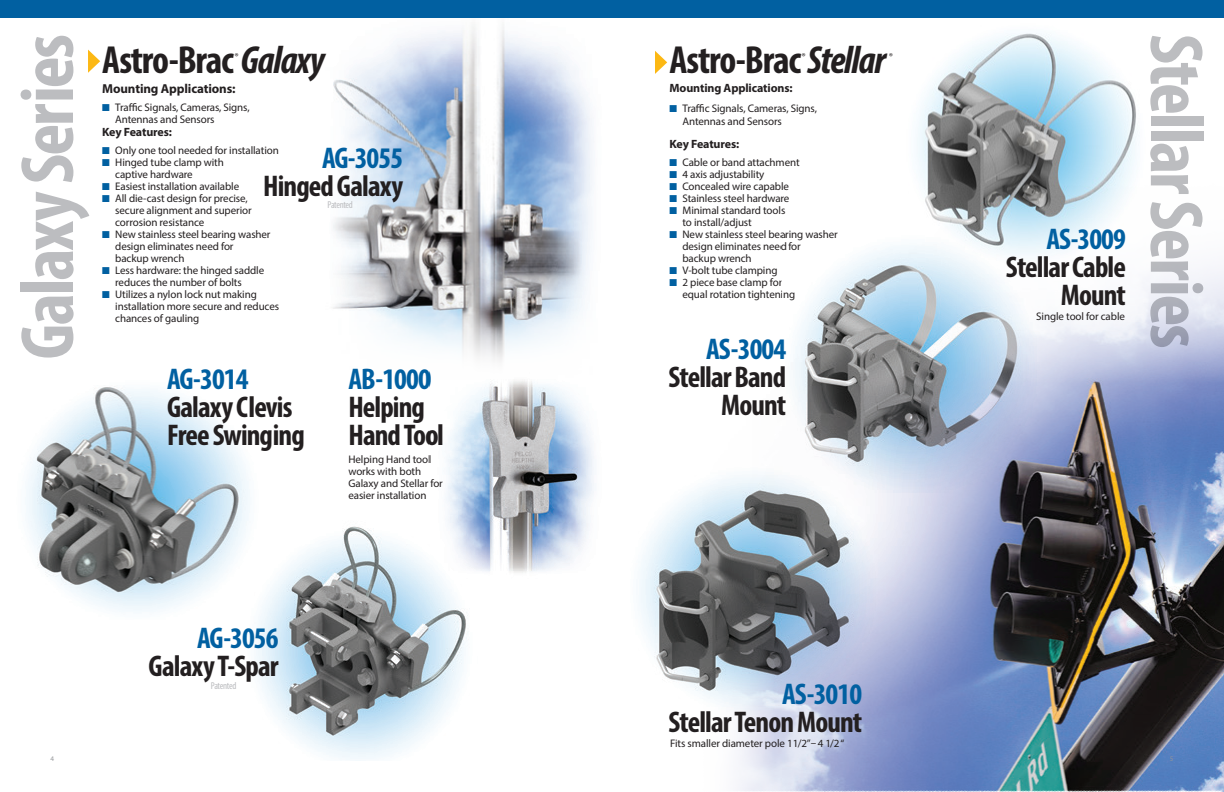
<style>
.page{position:relative;width:1224px;height:792px;background:#fff}
.page>*{position:absolute;margin:0;border:0;box-sizing:border-box;transform-origin:0 0}
.t1{font:700 condensed 76px "Myriad Pro";letter-spacing:-.03em;color:#bcbdc0}
.HEADS{font:700 condensed 39.3px "Myriad Pro";letter-spacing:-.03em;color:#231f20}
.PRODUCTS{font:700 condensed 30px/28px "Myriad Pro";letter-spacing:-.03em;color:#231f20}
.PRODUCTS-2{font:700 condensed 30px "Myriad Pro";letter-spacing:-.03em;color:#0160a1}
.HEADS-2{font:700 condensed 30px/28px "Myriad Pro";letter-spacing:-.03em;color:#231f20;text-align:right}
.t2{font:700 13px "Myriad Pro";letter-spacing:-.01em;color:#231f20}
.t3{font:700 12px "Myriad Pro";letter-spacing:-.01em;color:#231f20}
.BODY{font:11px/12px "Myriad Pro";letter-spacing:-.01em;color:#231f20}
.HEADS-3{font:condensed 10px "Myriad Pro";letter-spacing:-.04em;color:#bcbdc0}
.HEADS-4{font:condensed 10px "Myriad Pro";color:#231f20}
.t4{font:7px "Myriad Pro";color:#939598}
.s1{font-style:italic}
.s2{color:#0160a1}
</style>
<div class="page">
<img style="left:738px;top:270px;width:486px;height:522px">
<img style="left:333px;top:27px;width:259px;height:332px">
<img style="left:917px;top:33px;width:220px;height:221px">
<svg style="left:655px;top:51px;width:12px;height:23px"></svg>
<img style="left:782px;top:234px;width:258px;height:258px">
<img style="left:639px;top:459px;width:242px;height:258px">
<img style="left:25px;top:386px;width:225px;height:227px">
<img style="left:246px;top:504px;width:222px;height:257px">
<svg style="left:88px;top:50px;width:12px;height:23px"></svg>
<img style="left:430px;top:359px;width:164px;height:220px">
<div style="left:612px;top:0;width:612px;height:18px;background:#0160a1"></div>
<div style="left:0;top:0;width:612px;height:18px;background:#0160a1"></div>
<p class="t1" style="left:0;top:359px;width:327px;rotate:-90deg">Galaxy Series</p>
<p class="HEADS" style="left:102px;top:36px;width:224px">Astro-Brac <span class="s1">Galaxy</span></p>
<p class="HEADS-4" style="left:235px;top:51px;width:5px">®</p>
<p class="t2" style="left:102px;top:80px;width:135px">Mounting Applications:</p>
<p class="BODY" style="left:102px;top:101px;width:149px"><span class="s2">■</span> Traffic Signals, Cameras, Signs,</p>
<p class="BODY" style="left:115px;top:113px;width:101px">Antennas and Sensors</p>
<p class="t3" style="left:102px;top:124px;width:71px">Key Features:</p>
<p class="BODY" style="left:102px;top:144px;width:178px"><span class="s2">■</span> Only one tool needed for installation</p>
<p class="BODY" style="left:102px;top:156px;width:123px"><span class="s2">■</span> Hinged tube clamp with</p>
<p class="BODY" style="left:115px;top:168px;width:79px">captive hardware</p>
<p class="BODY" style="left:102px;top:180px;width:139px"><span class="s2">■</span> Easiest installation available</p>
<p class="BODY" style="left:102px;top:192px;width:147px"><span class="s2">■</span> All die-cast design for precise,</p>
<p class="BODY" style="left:115px;top:204px;width:138px">secure alignment and superior</p>
<p class="BODY" style="left:115px;top:216px;width:91px">corrosion resistance</p>
<p class="BODY" style="left:102px;top:228px;width:170px"><span class="s2">■</span> New stainless steel bearing washer</p>
<p class="BODY" style="left:115px;top:240px;width:120px">design eliminates need for backup wrench</p>
<p class="BODY" style="left:102px;top:264px;width:163px"><span class="s2">■</span> Less hardware: the hinged saddle</p>
<p class="BODY" style="left:115px;top:276px;width:128px">reduces the number of bolts</p>
<p class="BODY" style="left:115px;top:288px;width:165px;text-indent:-13px"><span class="s2">■</span> Utilizes a nylon lock nut making installation more secure and reduces</p>
<p class="BODY" style="left:115px;top:312px;width:86px">chances of gauling</p>
<p class="PRODUCTS-2" style="left:322px;top:140px;width:82px">AG-3055</p>
<p class="HEADS-2" style="left:263px;top:172px;width:142px">Hinged Galaxy</p>
<p class="HEADS-3" style="left:328px;top:199px;width:27px">Patented</p>
<p class="t4" style="left:50px;top:755px;width:5px">4</p>
<p class="PRODUCTS-2" style="left:167px;top:360px;width:83px">AG-3014</p>
<p class="PRODUCTS" style="left:167px;top:392px;width:139px">Galaxy Clevis<br>Free Swinging</p>
<p class="PRODUCTS-2" style="left:348px;top:360px;width:84px">AB-1000</p>
<p class="PRODUCTS" style="left:348px;top:392px;width:97px">Helping<br>Hand Tool</p>
<p class="BODY" style="left:348px;top:453px;width:96px">Helping Hand tool works with both<br>Galaxy and Stellar for easier installation</p>
<p class="PRODUCTS-2" style="left:197px;top:619px;width:83px">AG-3056</p>
<p class="PRODUCTS" style="left:149px;top:652px;width:132px">Galaxy T-Spar</p>
<p class="HEADS-3" style="left:211px;top:680px;width:27px">Patented</p>
<p class="HEADS" style="left:670px;top:36px;width:218px">Astro-Brac <span class="s1">Stellar</span></p>
<p class="HEADS-4" style="left:802px;top:51px;width:5px">®</p>
<p class="HEADS-4" style="left:889px;top:51px;width:5px">®</p>
<p class="t3" style="left:670px;top:80px;width:125px">Mounting Applications:</p>
<p class="BODY" style="left:683px;top:101px;width:136px;line-height:13px;text-indent:-13px"><span class="s2">■</span> Traffic Signals, Cameras, Signs,<br>Antennas and Sensors</p>
<p class="t3" style="left:670px;top:136px;width:71px">Key Features:</p>
<p class="BODY" style="left:670px;top:156px;width:132px"><span class="s2">■</span> Cable or band attachment</p>
<p class="BODY" style="left:670px;top:168px;width:97px"><span class="s2">■</span> 4 axis adjustability</p>
<p class="BODY" style="left:670px;top:180px;width:121px"><span class="s2">■</span> Concealed wire capable</p>
<p class="BODY" style="left:670px;top:192px;width:121px"><span class="s2">■</span> Stainless steel hardware</p>
<p class="BODY" style="left:670px;top:204px;width:117px"><span class="s2">■</span> Minimal standard tools</p>
<p class="BODY" style="left:683px;top:216px;width:71px">to install/adjust</p>
<p class="BODY" style="left:670px;top:228px;width:170px"><span class="s2">■</span> New stainless steel bearing washer</p>
<p class="BODY" style="left:683px;top:240px;width:120px">design eliminates need for backup wrench</p>
<p class="BODY" style="left:670px;top:264px;width:110px"><span class="s2">■</span> V-bolt tube clamping</p>
<p class="BODY" style="left:670px;top:276px;width:114px"><span class="s2">■</span> 2 piece base clamp for</p>
<p class="BODY" style="left:683px;top:288px;width:114px">equal rotation tightening</p>
<p class="PRODUCTS-2" style="left:706px;top:331px;width:82px">AS-3004</p>
<p class="HEADS-2" style="left:668px;top:363px;width:119px">Stellar Band<br>Mount</p>
<p class="PRODUCTS-2" style="left:782px;top:675px;width:82px">AS-3010</p>
<p class="PRODUCTS" style="left:668px;top:707px;width:195px">Stellar Tenon Mount</p>
<p class="BODY" style="left:670px;top:737px;width:176px">Fits smaller diameter pole 1 1/2”–4 1/2 “</p>
<p class="PRODUCTS-2" style="left:1046px;top:221px;width:81px">AS-3009</p>
<p class="HEADS-2" style="left:1006px;top:253px;width:122px">Stellar Cable<br>Mount</p>
<p class="BODY" style="left:1036px;top:310px;width:90px">Single tool for cable</p>
<h1 class="t1" style="left:1224px;top:34px;width:316px;rotate:90deg">Stellar Series</h1>
<p class="t4" style="left:1170px;top:755px;width:5px">5</p>
</div>
